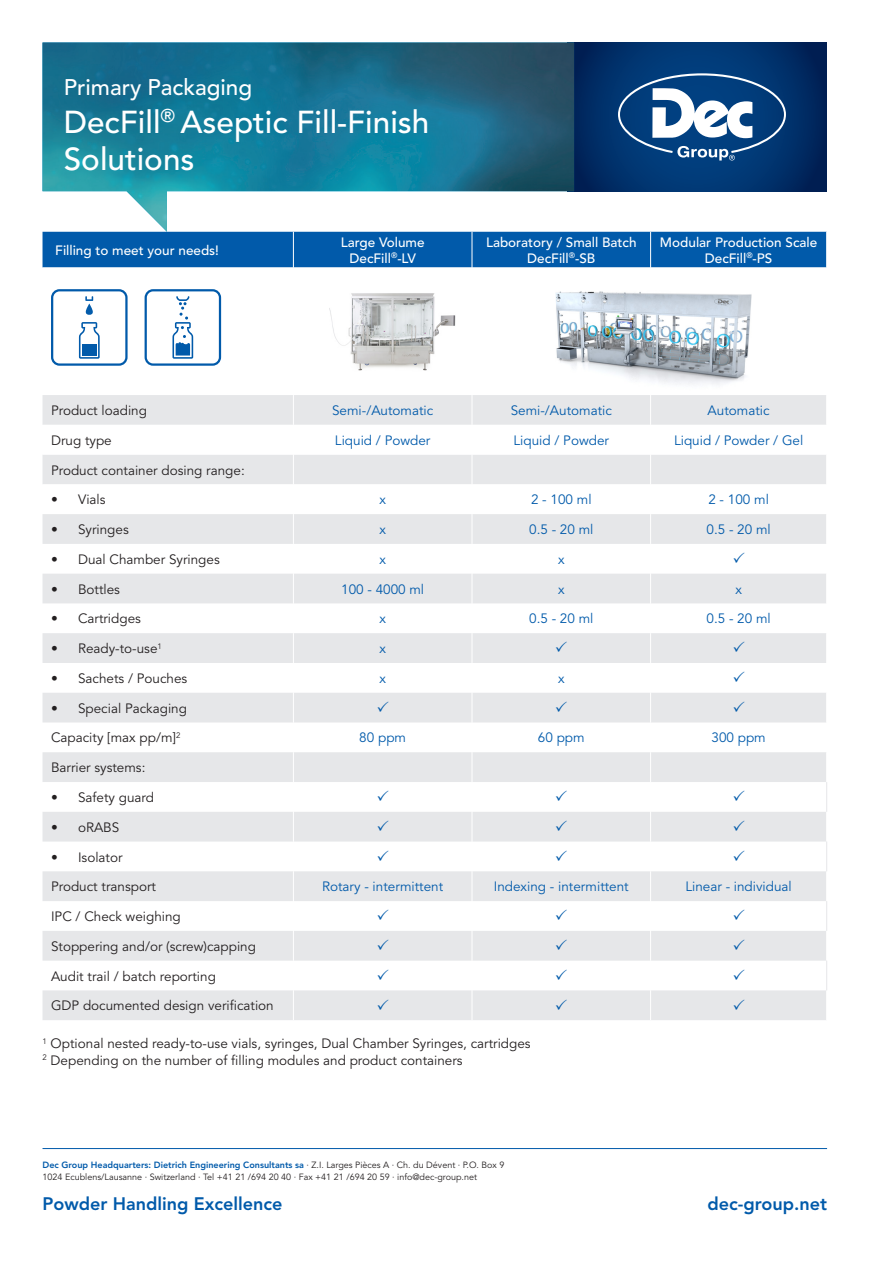
<style>
.page{position:relative;width:893px;height:1263px;background:#fff}
.page>*{position:absolute;margin:0;border:0;box-sizing:border-box;transform-origin:0 0}
.t1{font:500 31.5px "Avenir LT Std";color:#fff}
.t2{font:500 22.5px "Avenir LT Std";color:#fff}
.t3{font:800 18px "Avenir LT Std";color:#015aaa}
.t4{font:13.5px "Avenir LT Std";color:#231f20}
.t5{font:13.5px "Avenir LT Std";color:#015aaa}
.t6{font:500 13.5px "Avenir LT Std";color:#fff}
.t7{font:9px/12px "Avenir LT Std";color:#231f20}
.s1{font-weight:800;color:#015aaa}
</style>
<div class="page">
<hr style="left:43px;top:1148px;width:784px;height:1px;background:#015aaa">
<svg style="left:574px;top:43px;width:252px;height:148px;background:#002f68"></svg>
<svg style="left:618px;top:73px;width:168px;height:87px"></svg>
<img style="left:43px;top:43px;width:531px;height:189px">
<div style="left:43px;top:232px;width:783px;height:35px;background:#015aaa"></div>
<svg style="left:43px;top:267px;width:783px;height:96px"></svg>
<div style="left:43px;top:395px;width:783px;height:30px;background:#e6e7e9"></div>
<svg style="left:43px;top:603px;width:783px;height:120px"></svg>
<div style="left:43px;top:514px;width:783px;height:30px;background:#e6e7e9"></div>
<div style="left:43px;top:752px;width:783px;height:30px;background:#e6e7e9"></div>
<div style="left:43px;top:871px;width:783px;height:30px;background:#e6e7e9"></div>
<hr style="left:293px;top:232px;width:1px;height:35px;background:#fff">
<hr style="left:472px;top:232px;width:1px;height:35px;background:#fff">
<hr style="left:650px;top:232px;width:1px;height:35px;background:#fff">
<hr style="left:293px;top:267px;width:1px;height:128px;background:#fff">
<hr style="left:472px;top:267px;width:1px;height:128px;background:#fff">
<hr style="left:650px;top:267px;width:1px;height:128px;background:#fff">
<hr style="left:293px;top:395px;width:1px;height:30px;background:#fff">
<hr style="left:472px;top:395px;width:1px;height:30px;background:#fff">
<hr style="left:650px;top:395px;width:1px;height:30px;background:#fff">
<div style="left:43px;top:455px;width:783px;height:29px;background:#e6e7e9"></div>
<hr style="left:293px;top:514px;width:1px;height:30px;background:#fff">
<hr style="left:472px;top:514px;width:1px;height:30px;background:#fff">
<hr style="left:650px;top:514px;width:1px;height:30px;background:#fff">
<div style="left:43px;top:574px;width:783px;height:29px;background:#e6e7e9"></div>
<hr style="left:293px;top:603px;width:1px;height:30px;background:#fff">
<hr style="left:472px;top:603px;width:1px;height:30px;background:#fff">
<hr style="left:650px;top:603px;width:1px;height:30px;background:#fff">
<hr style="left:293px;top:663px;width:1px;height:30px;background:#fff">
<hr style="left:472px;top:663px;width:1px;height:30px;background:#fff">
<hr style="left:650px;top:663px;width:1px;height:30px;background:#fff">
<hr style="left:293px;top:722px;width:1px;height:30px;background:#fff">
<hr style="left:472px;top:722px;width:1px;height:30px;background:#fff">
<hr style="left:650px;top:722px;width:1px;height:30px;background:#fff">
<hr style="left:293px;top:752px;width:1px;height:30px;background:#fff">
<hr style="left:472px;top:752px;width:1px;height:30px;background:#fff">
<hr style="left:650px;top:752px;width:1px;height:30px;background:#fff">
<hr style="left:293px;top:871px;width:1px;height:30px;background:#fff">
<hr style="left:472px;top:871px;width:1px;height:30px;background:#fff">
<hr style="left:650px;top:871px;width:1px;height:30px;background:#fff">
<hr style="left:826px;top:782px;width:1px;height:30px;background:#e6e7e9">
<hr style="left:826px;top:841px;width:1px;height:30px;background:#e6e7e9">
<hr style="left:826px;top:901px;width:1px;height:30px;background:#e6e7e9">
<svg style="left:172px;top:296px;width:21px;height:63px"></svg>
<div style="left:145px;top:289px;width:76px;height:77px;border:2px solid #015aaa;border-radius:7px"></div>
<img style="left:329px;top:287px;width:136px;height:84px">
<img style="left:510px;top:281px;width:285px;height:104px">
<svg style="left:79px;top:322px;width:21px;height:37px"></svg>
<svg style="left:86px;top:303px;width:7px;height:12px"></svg>
<div style="left:82px;top:344px;width:15px;height:11px;background:#015aaa"></div>
<svg style="left:85px;top:296px;width:8px;height:5px"></svg>
<div style="left:51px;top:289px;width:77px;height:77px;border:2px solid #015aaa;border-radius:7px"></div>
<div style="left:43px;top:633px;width:783px;height:30px;background:#e6e7e9"></div>
<svg style="left:733px;top:671px;width:11px;height:11px"></svg>
<div style="left:43px;top:693px;width:783px;height:29px;background:#e6e7e9"></div>
<div style="left:43px;top:812px;width:783px;height:29px;background:#e6e7e9"></div>
<svg style="left:43px;top:931px;width:784px;height:89px"></svg>
<p class="t2" style="left:64px;top:74px;width:190px">Primary Packaging</p>
<p class="t1" style="left:64px;top:103px;width:367px">DecFill<sup>®</sup> Aseptic Fill-Finish</p>
<p class="t1" style="left:64px;top:141px;width:132px">Solutions</p>
<p class="t6" style="left:55px;top:242px;width:165px">Filling to meet your needs!</p>
<p class="t6" style="left:341px;top:234px;width:85px">Large Volume</p>
<p class="t6" style="left:350px;top:250px;width:68px">DecFill<sup>®</sup>-LV</p>
<p class="t6" style="left:486px;top:234px;width:152px">Laboratory / Small Batch</p>
<p class="t6" style="left:527px;top:250px;width:70px">DecFill<sup>®</sup>-SB</p>
<p class="t6" style="left:660px;top:234px;width:159px">Modular Production Scale</p>
<p class="t6" style="left:705px;top:250px;width:69px">DecFill<sup>®</sup>-PS</p>
<p class="t4" style="left:51px;top:403px;width:97px">Product loading</p>
<p class="t5" style="left:332px;top:403px;width:103px">Semi-/Automatic</p>
<p class="t5" style="left:511px;top:403px;width:103px">Semi-/Automatic</p>
<p class="t5" style="left:708px;top:403px;width:63px">Automatic</p>
<p class="t4" style="left:51px;top:432px;width:62px">Drug type</p>
<p class="t5" style="left:335px;top:432px;width:97px">Liquid / Powder</p>
<p class="t5" style="left:514px;top:432px;width:97px">Liquid / Powder</p>
<p class="t5" style="left:674px;top:432px;width:131px">Liquid / Powder / Gel</p>
<p class="t4" style="left:51px;top:462px;width:195px">Product container dosing range:</p>
<p class="t4" style="left:51px;top:492px;width:56px">• Vials</p>
<p class="t5" style="left:379px;top:492px;width:8px">x</p>
<p class="t5" style="left:531px;top:492px;width:62px">2 - 100 ml</p>
<p class="t5" style="left:708px;top:492px;width:62px">2 - 100 ml</p>
<p class="t4" style="left:51px;top:522px;width:79px">• Syringes</p>
<p class="t5" style="left:379px;top:522px;width:8px">x</p>
<p class="t5" style="left:529px;top:522px;width:66px">0.5 - 20 ml</p>
<p class="t5" style="left:706px;top:522px;width:66px">0.5 - 20 ml</p>
<p class="t4" style="left:51px;top:551px;width:170px">• Dual Chamber Syringes</p>
<p class="t5" style="left:379px;top:551px;width:8px">x</p>
<p class="t5" style="left:558px;top:551px;width:8px">x</p>
<p class="t4" style="left:51px;top:581px;width:70px">• Bottles</p>
<p class="t5" style="left:341px;top:581px;width:85px">100 - 4000 ml</p>
<p class="t5" style="left:558px;top:581px;width:8px">x</p>
<p class="t5" style="left:735px;top:581px;width:8px">x</p>
<p class="t4" style="left:51px;top:611px;width:91px">• Cartridges</p>
<p class="t5" style="left:379px;top:611px;width:8px">x</p>
<p class="t5" style="left:529px;top:611px;width:66px">0.5 - 20 ml</p>
<p class="t5" style="left:706px;top:611px;width:66px">0.5 - 20 ml</p>
<p class="t4" style="left:51px;top:641px;width:112px">• Ready-to-use<sup>1</sup></p>
<p class="t5" style="left:379px;top:641px;width:8px">x</p>
<p class="t4" style="left:51px;top:670px;width:138px">• Sachets / Pouches</p>
<p class="t5" style="left:379px;top:670px;width:8px">x</p>
<p class="t5" style="left:558px;top:670px;width:8px">x</p>
<p class="t4" style="left:51px;top:700px;width:138px">• Special Packaging</p>
<p class="t4" style="left:51px;top:730px;width:131px">Capacity [max pp/m]<sup>2</sup></p>
<p class="t5" style="left:359px;top:730px;width:48px">80 ppm</p>
<p class="t5" style="left:538px;top:730px;width:48px">60 ppm</p>
<p class="t5" style="left:711px;top:730px;width:56px">300 ppm</p>
<p class="t4" style="left:51px;top:760px;width:96px">Barrier systems:</p>
<p class="t4" style="left:51px;top:790px;width:105px">• Safety guard</p>
<p class="t4" style="left:51px;top:819px;width:70px">• oRABS</p>
<p class="t4" style="left:51px;top:849px;width:73px">• Isolator</p>
<p class="t4" style="left:51px;top:879px;width:106px">Product transport</p>
<p class="t5" style="left:322px;top:879px;width:123px">Rotary - intermittent</p>
<p class="t5" style="left:494px;top:879px;width:136px">Indexing - intermittent</p>
<p class="t5" style="left:685px;top:879px;width:108px">Linear - individual</p>
<p class="t4" style="left:51px;top:909px;width:131px">IPC / Check weighing</p>
<p class="t4" style="left:51px;top:938px;width:206px">Stoppering and/or (screw)capping</p>
<p class="t4" style="left:51px;top:968px;width:166px">Audit trail / batch reporting</p>
<p class="t4" style="left:51px;top:998px;width:224px">GDP documented design verification</p>
<p class="t4" style="left:43px;top:1036px;width:490px"><sup>1</sup> Optional nested ready-to-use vials, syringes, Dual Chamber Syringes, cartridges</p>
<p class="t4" style="left:43px;top:1052px;width:422px"><sup>2</sup> Depending on the number of filling modules and product containers</p>
<p class="t7" style="left:43px;top:1159px;width:463px"><span class="s1">Dec Group Headquarters: Dietrich Engineering Consultants sa</span> · Z.I. Larges Pièces A · Ch. du Dévent · P.O. Box 9<br>1024 Ecublens/Lausanne · Switzerland · Tel +41 21 /694 20 40 · Fax +41 21 /694 20 59 · info@dec-group.net</p>
<p class="t3" style="left:43px;top:1193px;width:242px">Powder Handling Excellence</p>
<p class="t3" style="left:707px;top:1193px;width:121px">dec-group.net</p>
</div>
